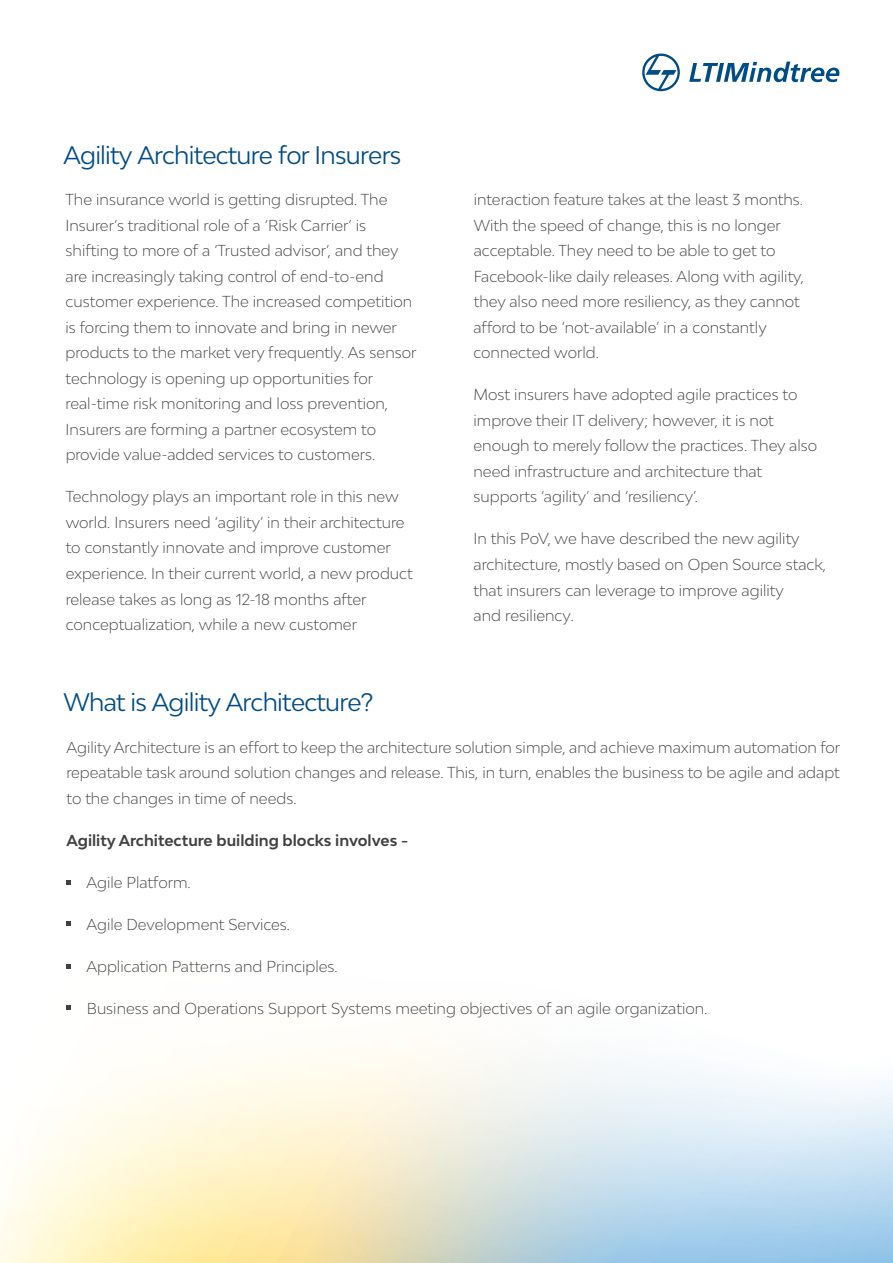
<style>
.page{position:relative;width:893px;height:1263px;background:#fff}
.page>*{position:absolute;margin:0;border:0;box-sizing:border-box;transform-origin:0 0}
.t1{font:24px "Bw Modelica";letter-spacing:-.03em;color:#004c86}
.t2{font:300 15px/25.5px "Bw Modelica";color:#414042}
.t3{font:700 15px "Bw Modelica";color:#414042}
</style>
<div class="page">
<svg style="left:0;top:1047px;width:893px;height:216px"></svg>
<svg style="left:642px;top:54px;width:38px;height:37px"></svg>
<svg style="left:689px;top:62px;width:150px;height:20px"></svg>
<svg style="left:66px;top:880px;width:5px;height:5px"></svg>
<svg style="left:66px;top:921px;width:5px;height:5px"></svg>
<svg style="left:66px;top:964px;width:5px;height:5px"></svg>
<svg style="left:66px;top:1005px;width:5px;height:5px"></svg>
<h1 class="t1" style="left:63px;top:139px;width:339px">Agility Architecture for Insurers</h1>
<p class="t2" style="left:66px;top:187px;width:352px">The insurance world is getting disrupted. The Insurer’s traditional role of a ‘Risk Carrier’ is shifting to more of a ‘Trusted advisor’, and they are increasingly taking control of end-to-end customer experience. The increased competition is forcing them to innovate and bring in newer products to the market very frequently. As sensor technology is opening up opportunities for real-time risk monitoring and loss prevention, Insurers are forming a partner ecosystem to provide value-added services to customers.</p>
<p class="t2" style="left:66px;top:484px;width:349px">Technology plays an important role in this new world. Insurers need ‘agility’ in their architecture to constantly innovate and improve customer experience. In their current world, a new product release takes as long as 12-18 months after conceptualization, while a new customer</p>
<h1 class="t1" style="left:63px;top:686px;width:311px">What is Agility Architecture?</h1>
<p class="t2" style="left:473px;top:187px;width:332px">interaction feature takes at the least 3 months.<br>With the speed of change, this is no longer acceptable. They need to be able to get to Facebook-like daily releases. Along with agility, they also need more resiliency, as they cannot afford to be ‘not-available’ in a constantly connected world.</p>
<p class="t2" style="left:473px;top:382px;width:345px">Most insurers have adopted agile practices to improve their IT delivery; however, it is not enough to merely follow the practices. They also need infrastructure and architecture that supports ‘agility’ and ‘resiliency’.</p>
<p class="t2" style="left:473px;top:526px;width:354px">In this PoV, we have described the new agility architecture, mostly based on Open Source stack, that insurers can leverage to improve agility<br>and resiliency.</p>
<p class="t2" style="left:66px;top:734px;width:775px;text-align:justify">Agility Architecture is an effort to keep the architecture solution simple, and achieve maximum automation for repeatable task around solution changes and release. This, in turn, enables the business to be agile and adapt to the changes in time of needs.</p>
<p class="t3" style="left:67px;top:830px;width:343px">Agility Architecture building blocks involves -</p>
<p class="t2" style="left:86px;top:869px;width:106px">Agile Platform.</p>
<p class="t2" style="left:86px;top:911px;width:205px">Agile Development Services.</p>
<p class="t2" style="left:86px;top:953px;width:253px">Application Patterns and Principles.</p>
<p class="t2" style="left:87px;top:995px;width:622px">Business and Operations Support Systems meeting objectives of an agile organization.</p>
</div>
